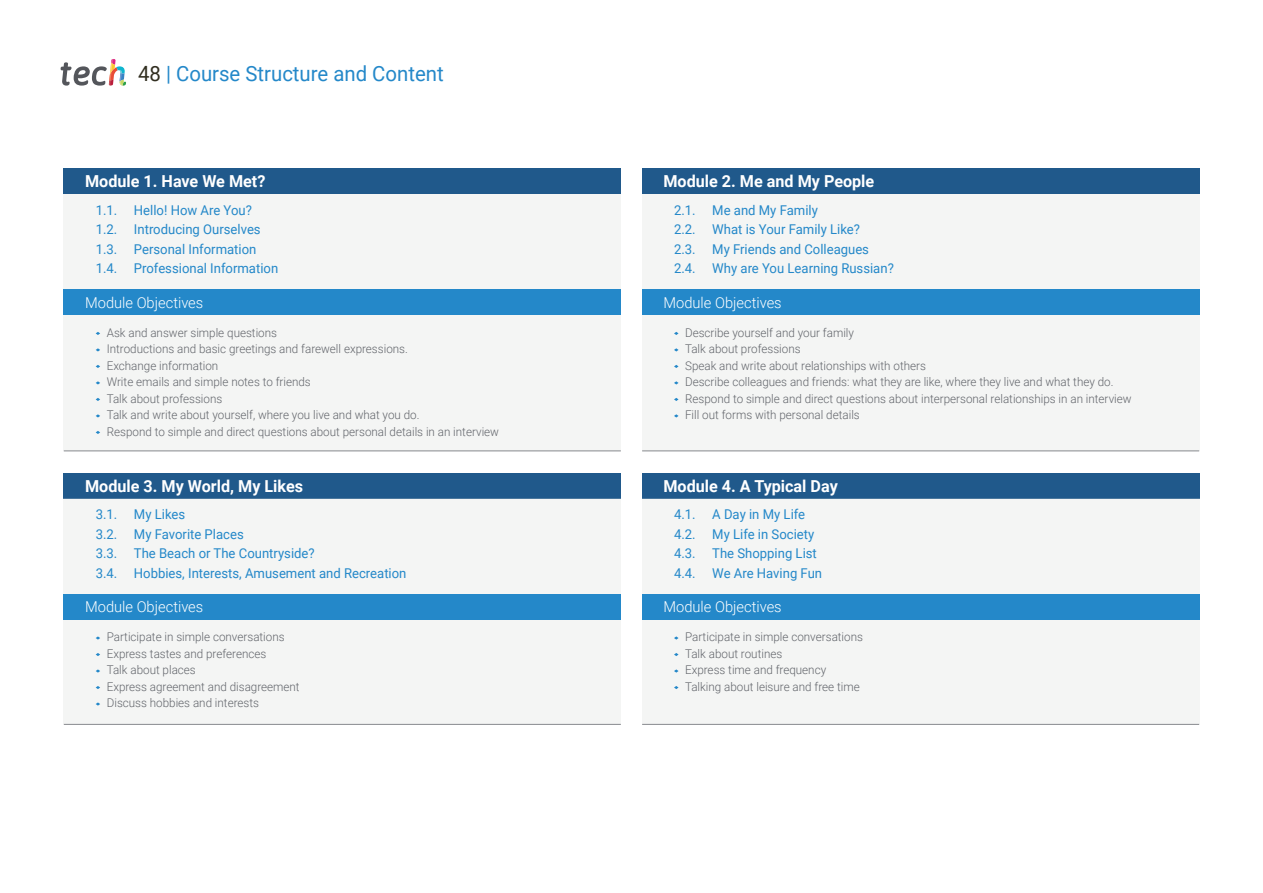
<style>
.page{position:relative;width:1263px;height:893px;background:#fff}
.page>*{position:absolute;margin:0;border:0;box-sizing:border-box;transform-origin:0 0}
.t1{font:21px "Roboto";color:#2488c9}
.t2{font:700 16.5px "Roboto";color:#fff}
.t3{font:300 15px "Roboto";color:#fff}
.t4{font:13.5px/19.5px "Roboto";color:#2488c9}
.t5{font:300 12px/16.5px "Roboto";color:#61646a}
.s1{color:#312e20}
</style>
<div class="page">
<svg style="left:61px;top:59px;width:65px;height:27px"></svg>
<div style="left:64px;top:168px;width:557px;height:26px;background:#20598b"></div>
<div style="left:64px;top:473px;width:557px;height:26px;background:#20598b"></div>
<div style="left:642px;top:168px;width:557px;height:26px;background:#20598b"></div>
<div style="left:642px;top:473px;width:557px;height:26px;background:#20598b"></div>
<div style="left:64px;top:194px;width:557px;height:257px;background:#f4f5f4"></div>
<div style="left:64px;top:499px;width:557px;height:225px;background:#f4f5f4"></div>
<div style="left:642px;top:194px;width:557px;height:257px;background:#f4f5f4"></div>
<div style="left:642px;top:499px;width:557px;height:225px;background:#f4f5f4"></div>
<div style="left:64px;top:289px;width:557px;height:26px;background:#2488c9"></div>
<div style="left:64px;top:594px;width:557px;height:25px;background:#2488c9"></div>
<div style="left:642px;top:289px;width:557px;height:26px;background:#2488c9"></div>
<div style="left:642px;top:594px;width:557px;height:25px;background:#2488c9"></div>
<svg style="left:96px;top:332px;width:4px;height:3px"></svg>
<svg style="left:96px;top:365px;width:4px;height:3px"></svg>
<svg style="left:96px;top:398px;width:4px;height:3px"></svg>
<svg style="left:96px;top:431px;width:4px;height:3px"></svg>
<svg style="left:96px;top:636px;width:4px;height:4px"></svg>
<svg style="left:96px;top:653px;width:4px;height:3px"></svg>
<svg style="left:96px;top:669px;width:4px;height:4px"></svg>
<svg style="left:96px;top:686px;width:4px;height:3px"></svg>
<svg style="left:96px;top:702px;width:4px;height:4px"></svg>
<svg style="left:674px;top:636px;width:4px;height:4px"></svg>
<svg style="left:674px;top:669px;width:4px;height:4px"></svg>
<hr style="left:64px;top:451px;width:557px;height:1px;background:#878a8e">
<hr style="left:64px;top:724px;width:557px;height:1px;background:#878a8e">
<hr style="left:642px;top:451px;width:557px;height:1px;background:#878a8e">
<hr style="left:642px;top:724px;width:557px;height:1px;background:#878a8e">
<h1 class="t1" style="left:138px;top:59px;width:307px"><span class="s1">48</span> | Course Structure and Content</h1>
<h2 class="t2" style="left:85px;top:170px;width:182px">Module 1. Have We Met?</h2>
<h2 class="t2" style="left:663px;top:170px;width:212px">Module 2. Me and My People</h2>
<p class="t4" style="left:96px;top:200px;width:184px">1.1. Hello! How Are You?<br>1.2. Introducing Ourselves<br>1.3. Personal Information<br>1.4. Professional Information</p>
<p class="t4" style="left:674px;top:200px;width:221px">2.1. Me and My Family<br>2.2. What is Your Family Like?<br>2.3. My Friends and Colleagues<br>2.4. Why are You Learning Russian?</p>
<p class="t3" style="left:85px;top:292px;width:120px">Module Objectives</p>
<p class="t3" style="left:663px;top:292px;width:120px">Module Objectives</p>
<p class="t5" style="left:107px;top:324px;width:394px">Ask and answer simple questions<br>Introductions and basic greetings and farewell expressions.<br>Exchange information<br>Write emails and simple notes to friends<br>Talk about professions<br>Talk and write about yourself, where you live and what you do.<br>Respond to simple and direct questions about personal details in an interview</p>
<p class="t5" style="left:685px;top:324px;width:448px">Describe yourself and your family<br>Talk about professions<br>Speak and write about relationships with others<br>Describe colleagues and friends: what they are like, where they live and what they do.<br>Respond to simple and direct questions about interpersonal relationships in an interview Fill out forms with personal details</p>
<h2 class="t2" style="left:85px;top:474px;width:219px">Module 3. My World, My Likes</h2>
<h2 class="t2" style="left:663px;top:474px;width:176px">Module 4. A Typical Day</h2>
<p class="t4" style="left:96px;top:504px;width:312px">3.1. My Likes<br>3.2. My Favorite Places<br>3.3. The Beach or The Countryside?<br>3.4. Hobbies, Interests, Amusement and Recreation</p>
<p class="t4" style="left:674px;top:504px;width:150px">4.1. A Day in My Life<br>4.2. My Life in Society<br>4.3. The Shopping List<br>4.4. We Are Having Fun</p>
<p class="t3" style="left:85px;top:596px;width:120px">Module Objectives</p>
<p class="t3" style="left:663px;top:596px;width:120px">Module Objectives</p>
<p class="t5" style="left:107px;top:628px;width:194px">Participate in simple conversations<br>Express tastes and preferences<br>Talk about places<br>Express agreement and disagreement<br>Discuss hobbies and interests</p>
<p class="t5" style="left:685px;top:628px;width:179px">Participate in simple conversations<br>Talk about routines<br>Express time and frequency<br>Talking about leisure and free time</p>
</div>
